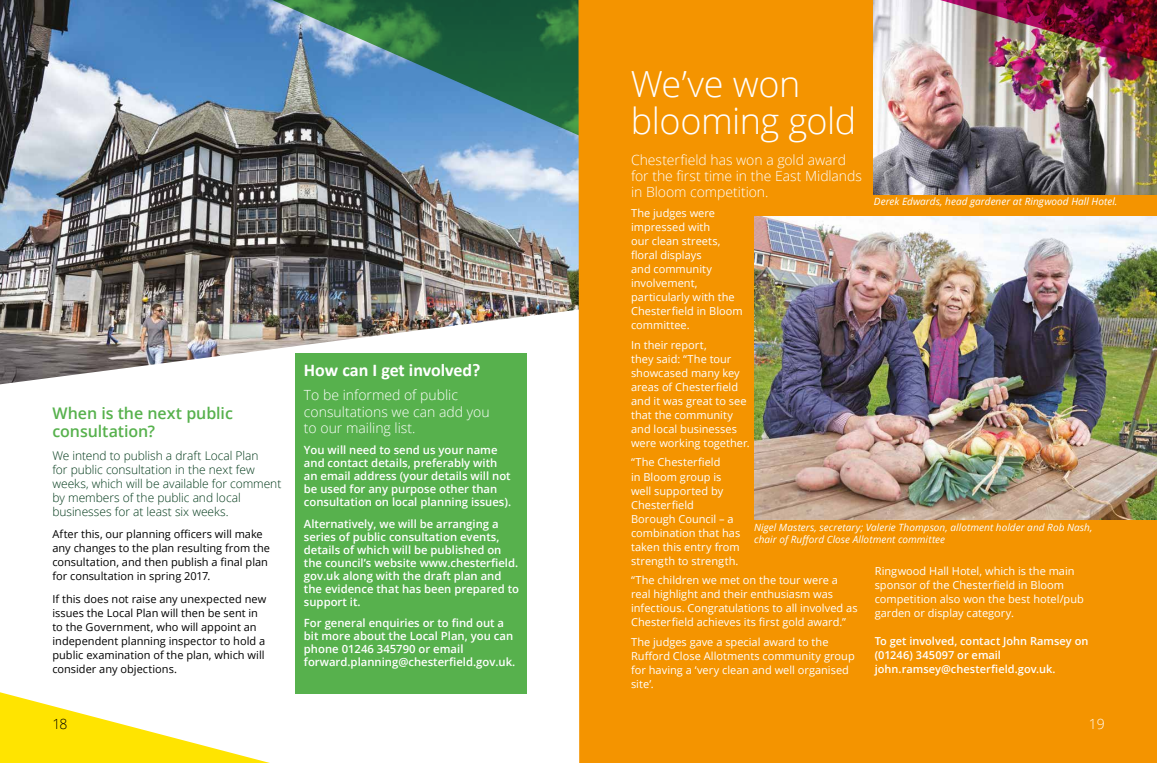
<style>
.page{position:relative;width:1157px;height:763px;background:#fff}
.page>*{position:absolute;margin:0;border:0;box-sizing:border-box;transform-origin:0 0}
.t1{font:300 36px/37px "Open Sans";letter-spacing:-.015em;color:#fff}
.t2{font:700 18px "Calibri";color:#fff}
.t3{font:600 16px/18.4px "Open Sans";letter-spacing:-.005em;color:#57b14d}
.t4{font:300 14px/16.1px "Open Sans";color:#fff}
.t5{font:300 14px "Open Sans";color:#000}
.t6{font:300 12px/14px "Open Sans";letter-spacing:-.005em;color:#003919}
.t7{font:600 11.3px/13px "Open Sans";color:#fff}
.t8{font:11px/14px "Open Sans";color:#fff}
.t9{font:11px/14px "Open Sans";color:#000}
.t10{font:600 11px/14px "Open Sans";color:#fff}
.t11{font:italic 10px/11.5px "Open Sans";letter-spacing:.005em;color:#fff}
</style>
<div class="page">
<img style="left:0;top:0;width:578px;height:308px">
<svg style="left:0;top:308px;width:578px;height:386px"></svg>
<svg style="left:0;top:692px;width:270px;height:71px"></svg>
<div style="left:295px;top:353px;width:231px;height:340px;background:#57b14d"></div>
<svg style="left:253px;top:0;width:325px;height:139px;background:#457e83"></svg>
<div style="left:578px;top:0;width:579px;height:763px;background:#f49400"></div>
<img style="left:873px;top:0;width:284px;height:194px">
<img style="left:754px;top:217px;width:403px;height:302px">
<img style="left:894px;top:0;width:263px;height:65px">
<h3 class="t3" style="left:52px;top:403px;width:182px">When is the next public consultation?</h3>
<p class="t6" style="left:52px;top:448px;width:230px">We intend to publish a draft Local Plan<br>for public consultation in the next few weeks, which will be available for comment by members of the public and local businesses for at least six weeks.</p>
<p class="t9" style="left:52px;top:527px;width:219px">After this, our planning officers will make any changes to the plan resulting from the consultation, and then publish a final plan for consultation in spring 2017.</p>
<p class="t9" style="left:52px;top:591px;width:215px">If this does not raise any unexpected new issues the Local Plan will then be sent in to the Government, who will appoint an independent planning inspector to hold a public examination of the plan, which will consider any objections.</p>
<h2 class="t2" style="left:304px;top:358px;width:178px">How can I get involved?</h2>
<p class="t4" style="left:304px;top:387px;width:187px">To be informed of public consultations we can add you to our mailing list.</p>
<p class="t7" style="left:304px;top:443px;width:209px">You will need to send us your name and contact details, preferably with an email address (your details will not be used for any purpose other than consultation on local planning issues).</p>
<p class="t7" style="left:304px;top:517px;width:217px">Alternatively, we will be arranging a series of public consultation events, details of which will be published on the council’s website www.chesterfield. gov.uk along with the draft plan and the evidence that has been prepared to support it.</p>
<p class="t7" style="left:304px;top:616px;width:213px">For general enquiries or to find out a bit more about the Local Plan, you can phone 01246 345790 or email forward.planning@chesterfield.gov.uk.</p>
<h1 class="t1" style="left:631px;top:64px;width:227px">We’ve won blooming gold</h1>
<p class="t4" style="left:631px;top:151px;width:232px">Chesterfield has won a gold award for the first time in the East Midlands in Bloom competition.</p>
<p class="t8" style="left:631px;top:206px;width:113px">The judges were impressed with<br>our clean streets, floral displays<br>and community involvement, particularly with the<br>Chesterfield in Bloom committee.</p>
<p class="t8" style="left:631px;top:337px;width:120px">In their report,<br>they said: “The tour showcased many key areas of Chesterfield and it was great to see that the community and local businesses were working together.</p>
<p class="t8" style="left:631px;top:455px;width:111px">“The Chesterfield<br>in Bloom group is well supported by<br>Chesterfield<br>Borough Council – a combination that has taken this entry from strength to strength.</p>
<p class="t8" style="left:631px;top:573px;width:228px">“The children we met on the tour were a real highlight and their enthusiasm was infectious. Congratulations to all involved as Chesterfield achieves its first gold award.”</p>
<p class="t8" style="left:631px;top:634px;width:225px">The judges gave a special award to the<br>Rufford Close Allotments community group for having a ‘very clean and well organised site’.</p>
<p class="t11" style="left:874px;top:195px;width:245px">Derek Edwards, head gardener at Ringwood Hall Hotel.</p>
<p class="t11" style="left:754px;top:521px;width:340px">Nigel Masters, secretary; Valerie Thompson, allotment holder and Rob Nash, chair of Rufford Close Allotment committee</p>
<p class="t8" style="left:874px;top:563px;width:211px">Ringwood Hall Hotel, which is the main sponsor of the Chesterfield in Bloom competition also won the best hotel/pub garden or display category.</p>
<p class="t10" style="left:874px;top:633px;width:215px">To get involved, contact John Ramsey on (01246) 345097 or email john.ramsey@chesterfield.gov.uk.</p>
<p class="t5" style="left:52px;top:713px;width:17px">18</p>
<p class="t4" style="left:1089px;top:715px;width:17px">19</p>
</div>
